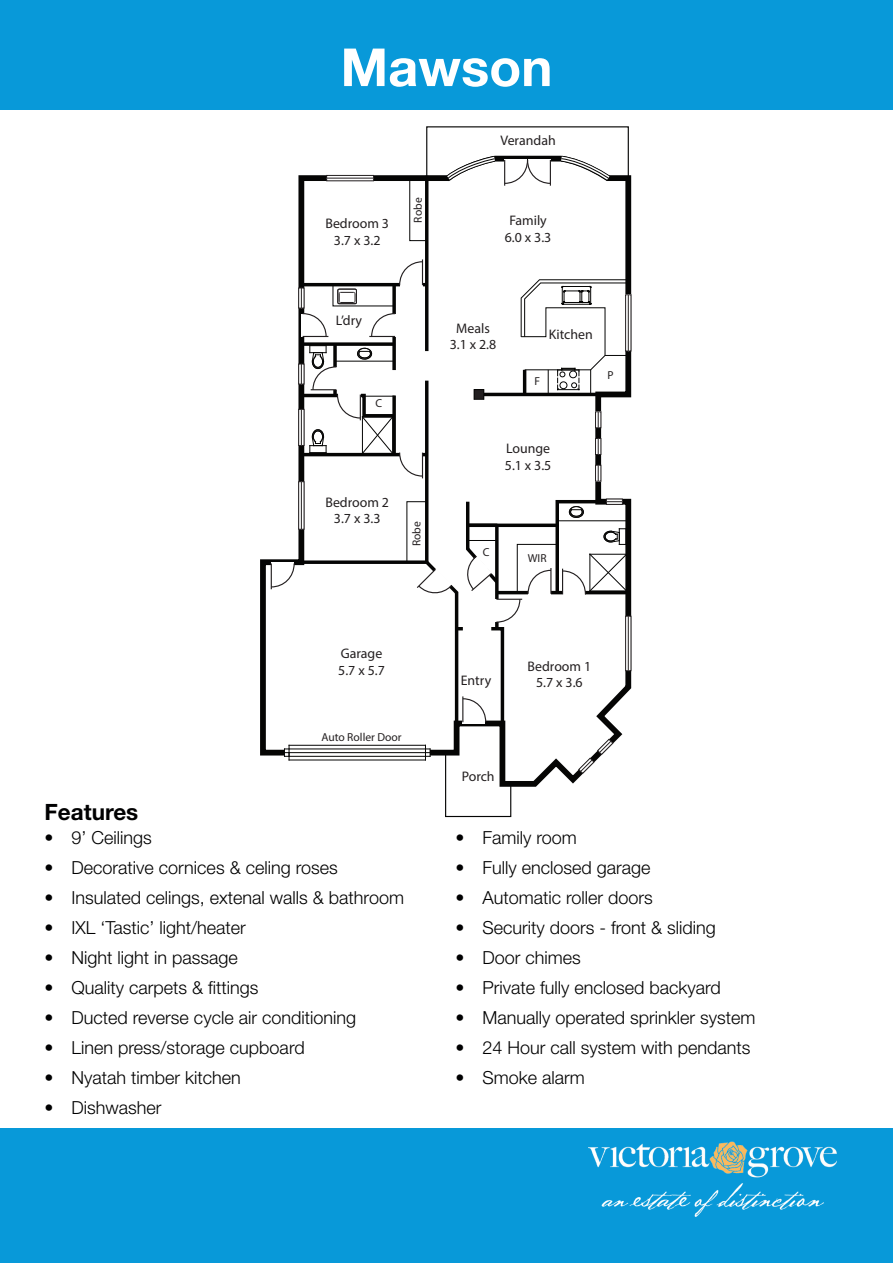
<style>
.page{position:relative;width:893px;height:1263px;background:#fff}
.page>*{position:absolute;margin:0;border:0;box-sizing:border-box;transform-origin:0 0}
.t1{font:700 52.5px "Helvetica Neue";color:#fff}
.t2{font:700 22.5px "Helvetica Neue";color:#000001}
.t3{font:300 18px "Helvetica Neue";color:#000001}
.t4{font:13.95px/16.6px "Myriad Pro";color:#231f20;text-align:center}
.t5{font:11.55px "Myriad Pro";color:#231f20}
</style>
<div class="page">
<div style="left:0;top:0;width:893px;height:109px;background:#0899d9"></div>
<div style="left:0;top:1128px;width:893px;height:135px;background:#0899d9"></div>
<img style="left:588px;top:1141px;width:248px;height:76px">
<svg style="left:260px;top:174px;width:372px;height:613px"></svg>
<svg style="left:301px;top:560px;width:115px;height:4px"></svg>
<hr style="left:425px;top:381px;width:3px;height:181px;background:#050504">
<hr style="left:301px;top:453px;width:126px;height:3px;background:#050504">
<hr style="left:301px;top:283px;width:126px;height:3px;background:#050504">
<svg style="left:392px;top:286px;width:4px;height:59px"></svg>
<svg style="left:301px;top:342px;width:93px;height:3px"></svg>
<hr style="left:333px;top:344px;width:4px;height:51px;background:#050504">
<hr style="left:497px;top:591px;width:131px;height:3px;background:#050504">
<hr style="left:477px;top:393px;width:121px;height:3px;background:#050504">
<div style="left:474px;top:390px;width:10px;height:9px;background:#231f20"></div>
<div style="left:474px;top:389px;width:10px;height:11px;border:1px solid #050504"></div>
<div style="left:557px;top:501px;width:72px;height:20px;border:1px solid #050504"></div>
<div style="left:335px;top:344px;width:59px;height:17px;border:1px solid #050504"></div>
<div style="left:333px;top:283px;width:61px;height:23px;border:1px solid #050504"></div>
<div style="left:409px;top:179px;width:18px;height:62px;border:1px solid #050504"></div>
<svg style="left:444px;top:751px;width:68px;height:67px"></svg>
<div style="left:426px;top:126px;width:203px;height:53px;border:1px solid #050504"></div>
<hr style="left:425px;top:176px;width:3px;height:175px;background:#050504">
<svg style="left:440px;top:155px;width:174px;height:31px"></svg>
<svg style="left:369px;top:312px;width:27px;height:26px"></svg>
<svg style="left:270px;top:562px;width:25px;height:27px"></svg>
<svg style="left:398px;top:259px;width:26px;height:27px"></svg>
<div style="left:327px;top:175px;width:46px;height:6px;background:#acaaab"></div>
<div style="left:326px;top:175px;width:48px;height:6px;border:1px solid #231f20"></div>
<hr style="left:327px;top:178px;width:46px;height:1px;background:#231f20">
<svg style="left:298px;top:288px;width:3px;height:20px"></svg>
<svg style="left:301px;top:288px;width:27px;height:50px"></svg>
<div style="left:595px;top:412px;width:6px;height:16px;background:#c0bfc0"></div>
<div style="left:595px;top:411px;width:6px;height:17px;border:1px solid #231f20"></div>
<svg style="left:598px;top:412px;width:1px;height:16px"></svg>
<div style="left:595px;top:438px;width:6px;height:16px;background:#c0bfc0"></div>
<div style="left:595px;top:438px;width:6px;height:17px;border:1px solid #231f20"></div>
<svg style="left:598px;top:438px;width:1px;height:16px"></svg>
<div style="left:595px;top:465px;width:6px;height:16px;background:#c0bfc0"></div>
<div style="left:595px;top:465px;width:6px;height:16px;border:1px solid #231f20"></div>
<svg style="left:598px;top:465px;width:1px;height:16px"></svg>
<svg style="left:578px;top:738px;width:36px;height:36px"></svg>
<svg style="left:626px;top:616px;width:5px;height:55px"></svg>
<hr style="left:628px;top:616px;width:1px;height:55px;background:#231f20">
<svg style="left:298px;top:481px;width:6px;height:49px"></svg>
<hr style="left:301px;top:482px;width:1px;height:47px;background:#231f20">
<svg style="left:290px;top:746px;width:135px;height:14px"></svg>
<hr style="left:289px;top:760px;width:136px;height:1px;background:#050504">
<hr style="left:289px;top:745px;width:136px;height:1px;background:#050504">
<hr style="left:289px;top:756px;width:136px;height:1px;background:#050504">
<hr style="left:289px;top:752px;width:136px;height:1px;background:#050504">
<hr style="left:289px;top:749px;width:136px;height:1px;background:#050504">
<svg style="left:425px;top:745px;width:10px;height:15px"></svg>
<svg style="left:280px;top:745px;width:10px;height:15px"></svg>
<svg style="left:521px;top:279px;width:108px;height:115px"></svg>
<svg style="left:337px;top:288px;width:20px;height:16px"></svg>
<svg style="left:298px;top:345px;width:126px;height:133px"></svg>
<svg style="left:416px;top:498px;width:211px;height:229px"></svg>
<h1 class="t1" style="left:341px;top:35px;width:213px">Mawson</h1>
<p class="t4" style="left:500px;top:132px;width:57px">Verandah</p>
<p class="t5" style="left:411px;top:223px;width:26px;rotate:-90deg">Robe</p>
<p class="t4" style="left:325px;top:215px;width:65px">Bedroom 3<br>3.7 x 3.2</p>
<p class="t4" style="left:505px;top:212px;width:48px">Family<br>6.0 x 3.3</p>
<p class="t4" style="left:336px;top:312px;width:28px">L’dry</p>
<p class="t5" style="left:375px;top:396px;width:8px">C</p>
<p class="t4" style="left:325px;top:493px;width:65px">Bedroom 2<br>3.7 x 3.3</p>
<p class="t5" style="left:410px;top:546px;width:26px;rotate:-90deg">Robe</p>
<p class="t4" style="left:450px;top:319px;width:48px">Meals<br>3.1 x 2.8</p>
<p class="t4" style="left:549px;top:326px;width:46px">Kitchen</p>
<p class="t5" style="left:534px;top:374px;width:7px">F</p>
<p class="t5" style="left:608px;top:368px;width:8px">P</p>
<p class="t4" style="left:505px;top:440px;width:48px;text-align:left">Lounge<br>5.1 x 3.5</p>
<p class="t5" style="left:483px;top:545px;width:8px">C</p>
<p class="t5" style="left:528px;top:551px;width:20px">WIR</p>
<p class="t4" style="left:338px;top:645px;width:48px;text-align:left">Garage<br>5.7 x 5.7</p>
<p class="t2" style="left:45px;top:798px;width:95px">Features</p>
<p class="t5" style="left:321px;top:730px;width:82px">Auto Roller Door</p>
<p class="t3" style="left:45px;top:826px;width:109px">• 9’ Ceilings</p>
<p class="t3" style="left:45px;top:856px;width:295px">• Decorative cornices &amp; celing roses</p>
<p class="t3" style="left:45px;top:886px;width:361px">• Insulated celings, extenal walls &amp; bathroom</p>
<p class="t3" style="left:45px;top:916px;width:203px">• IXL ‘Tastic’ light/heater</p>
<p class="t3" style="left:45px;top:946px;width:195px">• Night light in passage</p>
<p class="t3" style="left:45px;top:976px;width:216px">• Quality carpets &amp; fittings</p>
<p class="t3" style="left:45px;top:1006px;width:313px">• Ducted reverse cycle air conditioning</p>
<p class="t3" style="left:45px;top:1036px;width:262px">• Linen press/storage cupboard</p>
<p class="t3" style="left:45px;top:1066px;width:198px">• Nyatah timber kitchen</p>
<p class="t3" style="left:45px;top:1096px;width:119px">• Dishwasher</p>
<p class="t4" style="left:461px;top:671px;width:32px">Entry</p>
<p class="t4" style="left:462px;top:767px;width:34px">Porch</p>
<p class="t4" style="left:528px;top:657px;width:65px">Bedroom 1<br>5.7 x 3.6</p>
<p class="t3" style="left:455px;top:826px;width:123px">• Family room</p>
<p class="t3" style="left:455px;top:856px;width:197px">• Fully enclosed garage</p>
<p class="t3" style="left:455px;top:886px;width:199px">• Automatic roller doors</p>
<p class="t3" style="left:455px;top:916px;width:262px">• Security doors - front &amp; sliding</p>
<p class="t3" style="left:455px;top:946px;width:127px">• Door chimes</p>
<p class="t3" style="left:455px;top:976px;width:267px">• Private fully enclosed backyard</p>
<p class="t3" style="left:455px;top:1006px;width:302px">• Manually operated sprinkler system</p>
<p class="t3" style="left:455px;top:1036px;width:297px">• 24 Hour call system with pendants</p>
<p class="t3" style="left:455px;top:1066px;width:131px">• Smoke alarm</p>
</div>
